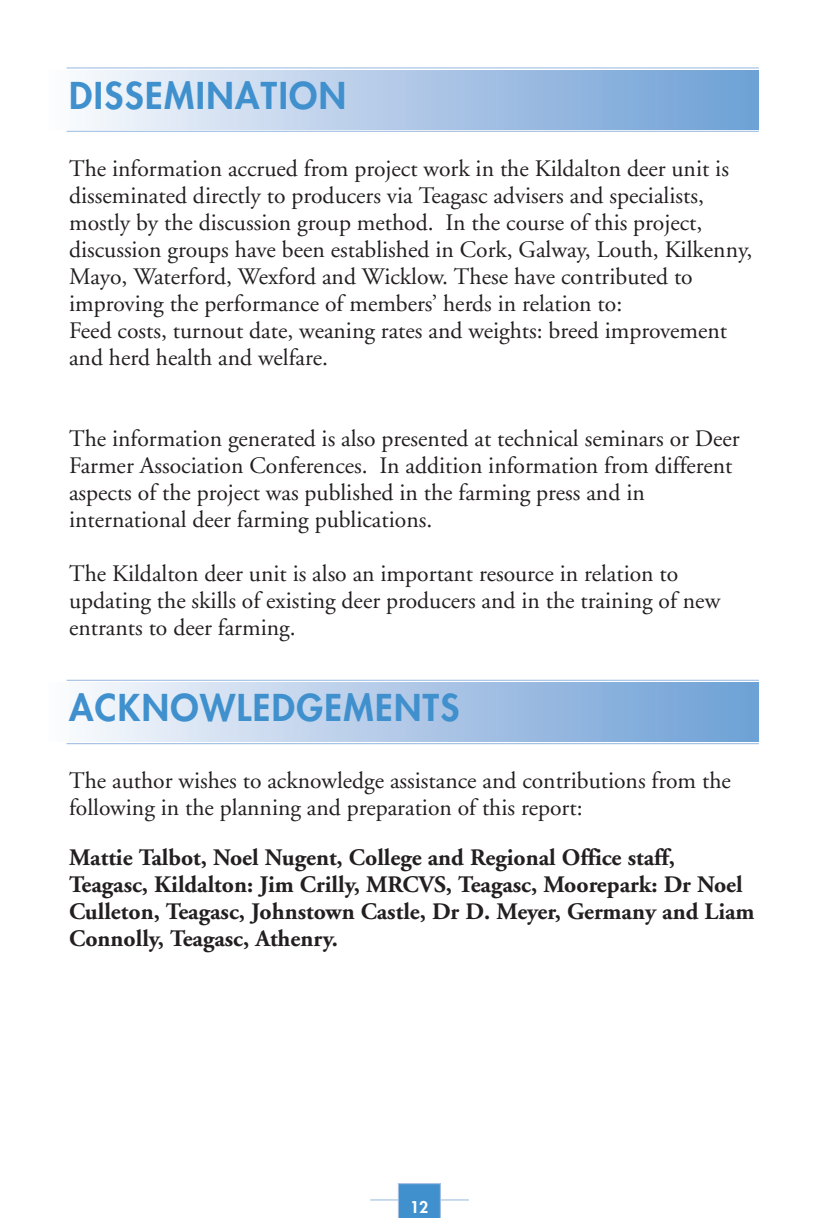
<style>
.page{position:relative;width:826px;height:1218px;background:#fff}
.page>*{position:absolute;margin:0;border:0;box-sizing:border-box;transform-origin:0 0}
.t1{font:800 36px "Futura CE";letter-spacing:.04em;color:#3f90cd}
.t2{font:23.62px/27px "Adobe Garamond";color:#231f20}
.t3{font:700 23.62px/27px "Adobe Garamond";color:#231f20}
.t4{font:800 15.75px "Futura CE";color:#fff}
</style>
<div class="page">
<hr style="left:370px;top:1199px;width:99px;height:1px;background:#a1bee3">
<svg style="left:398px;top:1183px;width:43px;height:35px;background:#4793ce"></svg>
<div style="left:49px;top:70px;width:710px;height:59px;background:linear-gradient(to right,#faf9fd,#6c9ed4)"></div>
<hr style="left:67px;top:131px;width:692px;height:1px;background:#a1bee3">
<hr style="left:67px;top:67px;width:692px;height:1px;background:#a1bee3">
<div style="left:49px;top:682px;width:710px;height:60px;background:linear-gradient(to right,#faf9fd,#6c9ed4)"></div>
<hr style="left:67px;top:743px;width:692px;height:1px;background:#a1bee3">
<hr style="left:67px;top:680px;width:692px;height:1px;background:#a1bee3">
<h1 class="t1" style="left:69px;top:78px;width:279px">DISSEMINATION</h1>
<p class="t2" style="left:69px;top:157px;width:684px">The information accrued from project work in the Kildalton deer unit is disseminated directly to producers via Teagasc advisers and specialists, mostly by the discussion group method. In the course of this project, discussion groups have been established in Cork, Galway, Louth, Kilkenny, Mayo, Waterford, Wexford and Wicklow. These have contributed to improving the performance of members’ herds in relation to:<br>Feed costs, turnout date, weaning rates and weights: breed improvement and herd health and welfare.</p>
<p class="t2" style="left:69px;top:427px;width:672px">The information generated is also presented at technical seminars or Deer Farmer Association Conferences. In addition information from different aspects of the project was published in the farming press and in international deer farming publications.</p>
<p class="t2" style="left:69px;top:562px;width:652px">The Kildalton deer unit is also an important resource in relation to updating the skills of existing deer producers and in the training of new entrants to deer farming.</p>
<h1 class="t1" style="left:69px;top:691px;width:392px">ACKNOWLEDGEMENTS</h1>
<p class="t2" style="left:69px;top:769px;width:663px">The author wishes to acknowledge assistance and contributions from the following in the planning and preparation of this report:</p>
<p class="t3" style="left:69px;top:846px;width:687px">Mattie Talbot, Noel Nugent, College and Regional Office staff, Teagasc, Kildalton: Jim Crilly, MRCVS, Teagasc, Moorepark: Dr Noel Culleton, Teagasc, Johnstown Castle, Dr D. Meyer, Germany and Liam Connolly, Teagasc, Athenry.</p>
<p class="t4" style="left:410px;top:1200px;width:20px">12</p>
</div>
